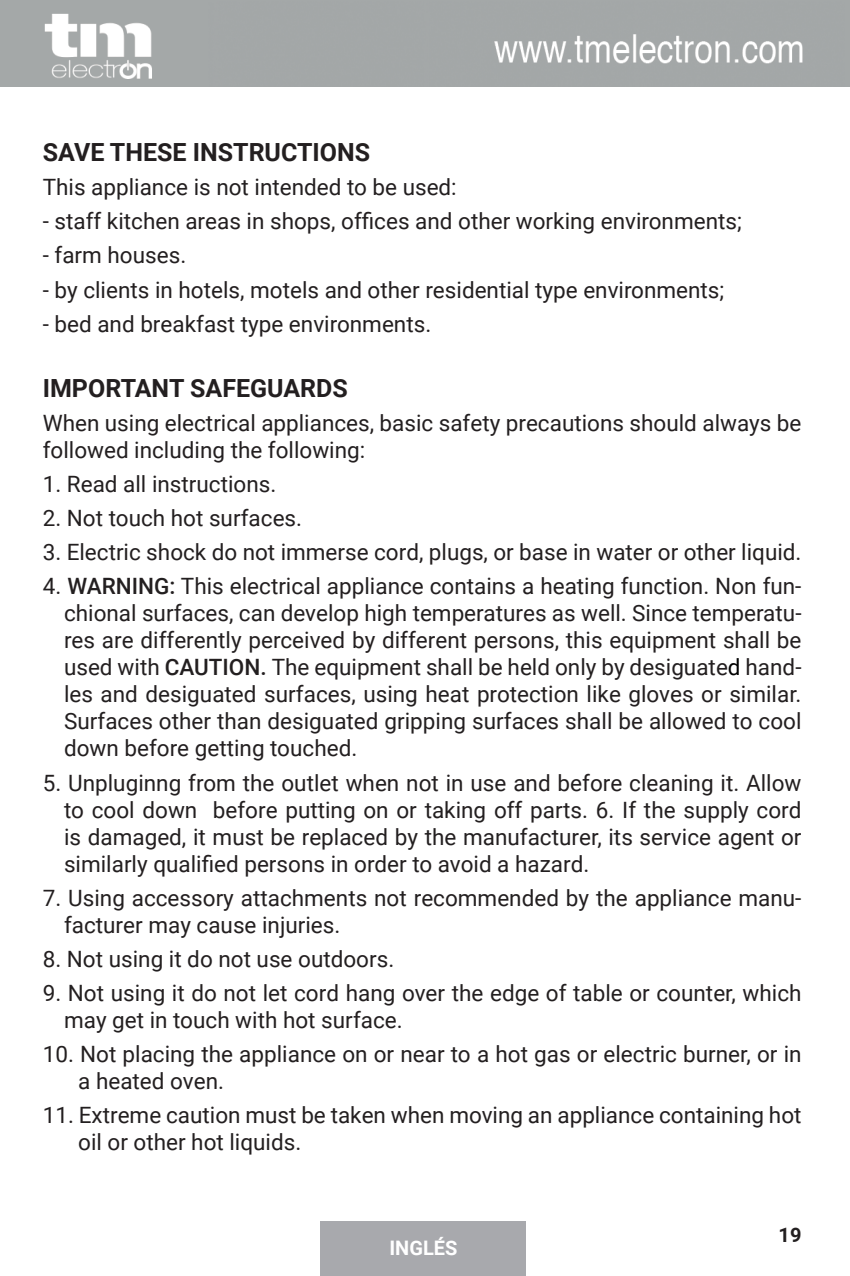
<style>
.page{position:relative;width:850px;height:1276px;background:#fff}
.page>*{position:absolute;margin:0;border:0;box-sizing:border-box;transform-origin:0 0}
.t1{font:700 25px "Roboto";color:#231f20}
.t2{font:22.5px/27px "Roboto";color:#231f20}
.t3{font:700 20px "Roboto";color:#fff}
.t4{font:700 20px "Roboto";color:#231f20}
.s1{font-weight:500}
.s2{color:#000}
</style>
<div class="page">
<img style="left:19px;top:0;width:830px;height:87px">
<div style="left:320px;top:1221px;width:206px;height:54px;background:#a8a9ad"></div>
<p class="t1" style="left:43px;top:135px;width:329px">SAVE THESE INSTRUCTIONS</p>
<p class="t2" style="left:43px;top:173px;width:415px">This appliance is not intended to be used:</p>
<p class="t2" style="left:43px;top:207px;width:700px">- staff kitchen areas in shops, offices and other working environments;</p>
<p class="t2" style="left:43px;top:241px;width:145px">- farm houses.</p>
<p class="t2" style="left:43px;top:275px;width:683px">- by clients in hotels, motels and other residential type environments;</p>
<p class="t2" style="left:43px;top:309px;width:390px">- bed and breakfast type environments.</p>
<p class="t1" style="left:43px;top:370px;width:306px">IMPORTANT SAFEGUARDS</p>
<p class="t2" style="left:43px;top:408px;width:760px">When using electrical appliances, basic safety precautions should always be followed including the following:</p>
<p class="t2" style="left:43px;top:470px;width:235px">1. Read all instructions.</p>
<p class="t2" style="left:43px;top:504px;width:261px">2. Not touch hot surfaces.</p>
<p class="t2" style="left:43px;top:538px;width:760px">3. Electric shock do not immerse cord, plugs, or base in water or other liquid.</p>
<p class="t2" style="left:64px;top:572px;width:739px;text-align:justify;text-indent:-21px">4. <span class="s1">WARNING:</span> This electrical appliance contains a heating function. Non fun&shy;chional surfaces, can develop high temperatures as well. Since temperatu&shy;res are differently perceived by different persons, this equipment shall be used with <span class="s1">CAUTION.</span> The equipment shall be held only by desiguate<span class="s2">d</span> hand&shy;les and desiguated surfaces, using heat protection like gloves or similar.<br>Surfaces other than desiguated gripping surfaces shall be allowed to cool down before getting touched.</p>
<p class="t2" style="left:64px;top:768px;width:738px;text-align:justify;text-indent:-21px">5. Unpluginng from the outlet when not in use and before cleaning it. Allow to cool down before putting on or taking off parts. 6. If the supply cord is damaged, it must be replaced by the manufacturer, its service agent or similarly qualified persons in order to avoid a hazard.</p>
<p class="t2" style="left:64px;top:883px;width:738px;text-indent:-21px">7. Using accessory attachments not recommended by the appliance manu&shy;facturer may cause injuries.</p>
<p class="t2" style="left:43px;top:944px;width:353px">8. Not using it do not use outdoors.</p>
<p class="t2" style="left:64px;top:978px;width:739px;text-indent:-21px">9. Not using it do not let cord hang over the edge of table or counter, which may get in touch with hot surface.</p>
<p class="t2" style="left:78px;top:1039px;width:724px;text-indent:-35px">10. Not placing the appliance on or near to a hot gas or electric burner, or in a heated oven.</p>
<p class="t2" style="left:78px;top:1100px;width:724px;text-indent:-35px">11. Extreme caution must be taken when moving an appliance containing hot oil or other hot liquids.</p>
<p class="t3" style="left:389px;top:1233px;width:69px">INGLÉS</p>
<p class="t4" style="left:778px;top:1221px;width:24px">19</p>
</div>
